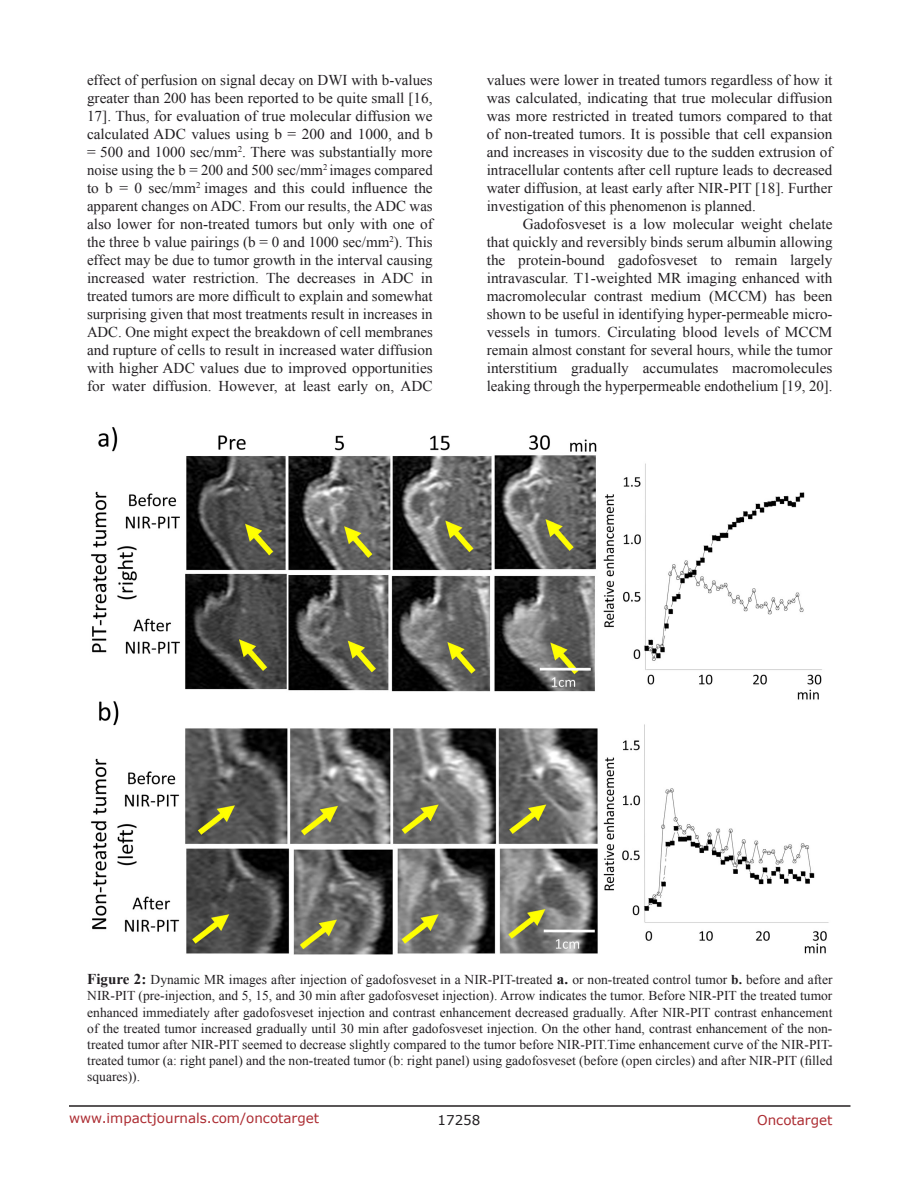
<style>
.page{position:relative;width:918px;height:1188px;background:#fff}
.page>*{position:absolute;margin:0;border:0;box-sizing:border-box;transform-origin:0 0}
.BodyText{font:15px/18px "Times New Roman";color:#221f22;text-align:justify}
.FigureText{font:13.5px/16.2px "Times New Roman";color:#221f22;text-align:justify}
.t1{font:13.5px "Verdana";color:#ac2b31}
.t2{font:13.5px "Verdana";color:#221f22}
.s1{font-weight:700;font-size:15px}
.s2{font-weight:700}
</style>
<div class="page">
<hr style="left:69px;top:1105px;width:781px;height:2px;background:#231f20">
<img style="left:91px;top:427px;width:738px;height:528px">
<p class="BodyText" style="left:87px;top:71px;width:347px">effect of perfusion on signal decay on DWI with b-values greater than 200 has been reported to be quite small [16, 17]. Thus, for evaluation of true molecular diffusion we calculated ADC values using b = 200 and 1000, and b = 500 and 1000 sec/mm<sup>2</sup>. There was substantially more noise using the b = 200 and 500 sec/mm<sup>2</sup> images compared to b = 0 sec/mm<sup>2</sup> images and this could influence the apparent changes on ADC. From our results, the ADC was also lower for non-treated tumors but only with one of the three b value pairings (b = 0 and 1000 sec/mm<sup>2</sup>). This effect may be due to tumor growth in the interval causing increased water restriction. The decreases in ADC in treated tumors are more difficult to explain and somewhat surprising given that most treatments result in increases in ADC. One might expect the breakdown of cell membranes and rupture of cells to result in increased water diffusion with higher ADC values due to improved opportunities for water diffusion. However, at least early on, ADC</p>
<p class="BodyText" style="left:487px;top:71px;width:347px">values were lower in treated tumors regardless of how it was calculated, indicating that true molecular diffusion was more restricted in treated tumors compared to that of non-treated tumors. It is possible that cell expansion and increases in viscosity due to the sudden extrusion of intracellular contents after cell rupture leads to decreased water diffusion, at least early after NIR-PIT [18]. Further investigation of this phenomenon is planned.</p>
<p class="BodyText" style="left:487px;top:215px;width:347px;text-indent:36px">Gadofosveset is a low molecular weight chelate that quickly and reversibly binds serum albumin allowing the protein-bound gadofosveset to remain largely intravascular. T1-weighted MR imaging enhanced with macromolecular contrast medium (MCCM) has been shown to be useful in identifying hyper-permeable micro&shy;vessels in tumors. Circulating blood levels of MCCM remain almost constant for several hours, while the tumor interstitium gradually accumulates macromolecules leaking through the hyperpermeable endothelium [19, 20].</p>
<p class="FigureText" style="left:87px;top:971px;width:747px"><span class="s1">Figure 2:</span> Dynamic MR images after injection of gadofosveset in a NIR-PIT-treated <span class="s1">a.</span> or non-treated control tumor <span class="s2">b.</span> before and after NIR-PIT (pre-injection, and 5, 15, and 30 min after gadofosveset injection). Arrow indicates the tumor. Before NIR-PIT the treated tumor enhanced immediately after gadofosveset injection and contrast enhancement decreased gradually. After NIR-PIT contrast enhancement of the treated tumor increased gradually until 30 min after gadofosveset injection. On the other hand, contrast enhancement of the non&shy;treated tumor after NIR-PIT seemed to decrease slightly compared to the tumor before NIR-PIT.Time enhancement curve of the NIR-PIT&shy;treated tumor (a: right panel) and the non-treated tumor (b: right panel) using gadofosveset (before (open circles) and after NIR-PIT (filled squares)).</p>
<p class="t1" style="left:69px;top:1109px;width:252px">www.impactjournals.com/oncotarget</p>
<p class="t2" style="left:438px;top:1111px;width:44px">17258</p>
<p class="t1" style="left:757px;top:1111px;width:77px">Oncotarget</p>
</div>
